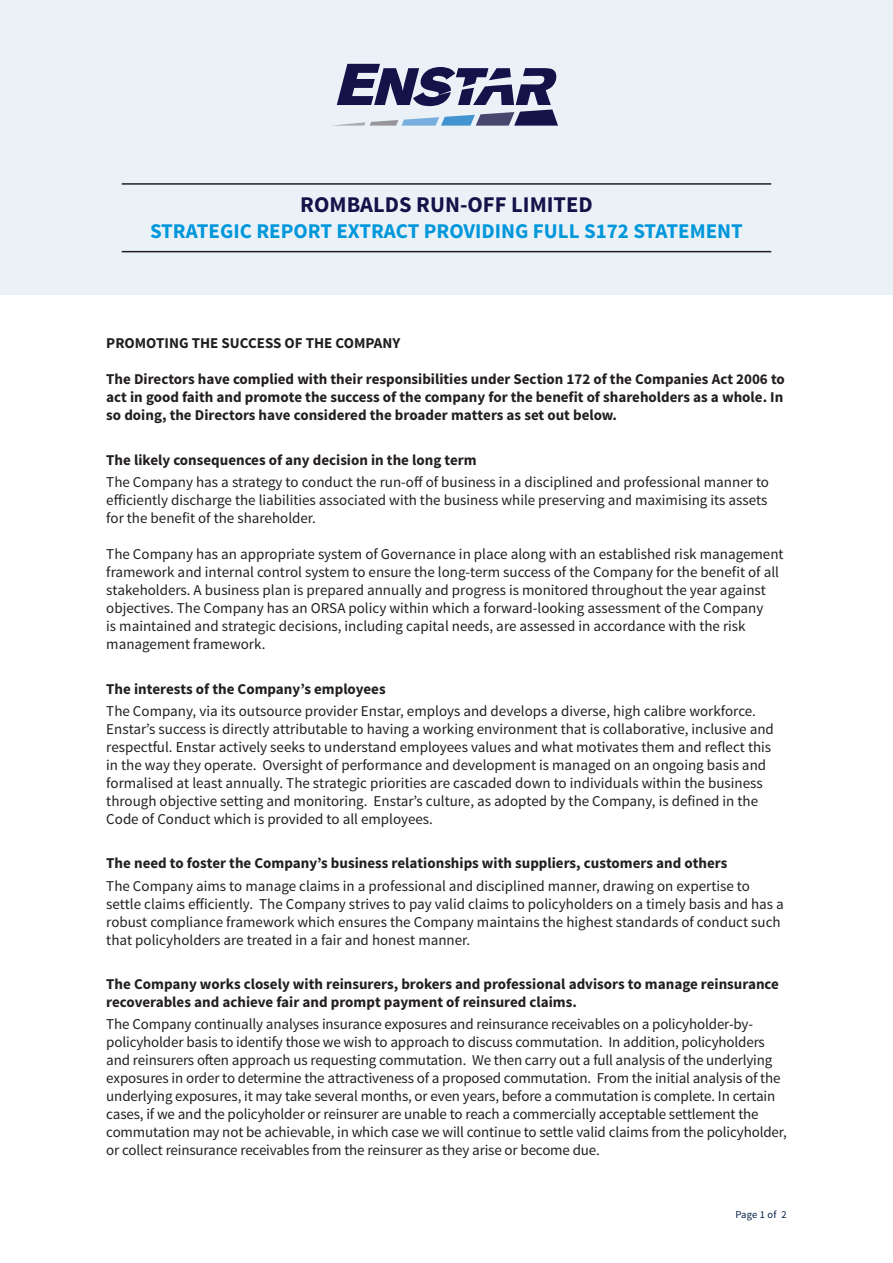
<style>
.page{position:relative;width:893px;height:1263px;background:#fff}
.page>*{position:absolute;margin:0;border:0;box-sizing:border-box;transform-origin:0 0}
.t1{font:700 22.5px "Source Sans Pro";color:#151149}
.t2{font:700 21px "Source Sans Pro";color:#0097db}
.t3{font:15px/18px "Source Sans Pro";color:#231f20}
.t4{font:700 15px/18px "Source Sans Pro";color:#231f20;text-align:justify}
.t5{font:10.5px "Source Sans Pro";letter-spacing:.015em;color:#001e41}
</style>
<div class="page">
<div style="left:0;top:0;width:893px;height:294px;background:#ebf2f7"></div>
<hr style="left:122px;top:183px;width:649px;height:2px;background:#231f20">
<hr style="left:122px;top:251px;width:649px;height:1px;background:#231f20">
<svg style="left:332px;top:64px;width:226px;height:62px"></svg>
<p class="t1" style="left:300px;top:191px;width:294px">ROMBALDS RUN-OFF LIMITED</p>
<p class="t2" style="left:150px;top:217px;width:594px">STRATEGIC REPORT EXTRACT PROVIDING FULL S172 STATEMENT</p>
<p class="t4" style="left:106px;top:335px;width:295px">PROMOTING THE SUCCESS OF THE COMPANY</p>
<p class="t4" style="left:106px;top:371px;width:680px">The Directors have complied with their responsibilities under Section 172 of the Companies Act 2006 to act in good faith and promote the success of the company for the benefit of shareholders as a whole. In so doing, the Directors have considered the broader matters as set out below.</p>
<p class="t4" style="left:106px;top:451px;width:372px">The likely consequences of any decision in the long term</p>
<p class="t3" style="left:106px;top:473px;width:664px;text-align:justify">The Company has a strategy to conduct the run-off of business in a disciplined and professional manner to efficiently discharge the liabilities associated with the business while preserving and maximising its assets for the benefit of the shareholder.</p>
<p class="t3" style="left:106px;top:545px;width:679px">The Company has an appropriate system of Governance in place along with an established risk management framework and internal control system to ensure the long-term success of the Company for the benefit of all stakeholders. A business plan is prepared annually and progress is monitored throughout the year against objectives. The Company has an ORSA policy within which a forward-looking assessment of the Company<br>is maintained and strategic decisions, including capital needs, are assessed in accordance with the risk management framework.</p>
<p class="t4" style="left:106px;top:680px;width:281px">The interests of the Company’s employees</p>
<p class="t3" style="left:106px;top:702px;width:669px">The Company, via its outsource provider Enstar, employs and develops a diverse, high calibre workforce.<br>Enstar’s success is directly attributable to having a working environment that is collaborative, inclusive and respectful. Enstar actively seeks to understand employees values and what motivates them and reflect this in the way they operate. Oversight of performance and development is managed on an ongoing basis and formalised at least annually. The strategic priorities are cascaded down to individuals within the business through objective setting and monitoring. Enstar’s culture, as adopted by the Company, is defined in the Code of Conduct which is provided to all employees.</p>
<p class="t4" style="left:106px;top:855px;width:622px">The need to foster the Company’s business relationships with suppliers, customers and others</p>
<p class="t3" style="left:106px;top:877px;width:679px">The Company aims to manage claims in a professional and disciplined manner, drawing on expertise to settle claims efficiently. The Company strives to pay valid claims to policyholders on a timely basis and has a robust compliance framework which ensures the Company maintains the highest standards of conduct such that policyholders are treated in a fair and honest manner.</p>
<p class="t4" style="left:106px;top:976px;width:674px">The Company works closely with reinsurers, brokers and professional advisors to manage reinsurance recoverables and achieve fair and prompt payment of reinsured claims.</p>
<p class="t3" style="left:106px;top:1016px;width:682px">The Company continually analyses insurance exposures and reinsurance receivables on a policyholder-by&shy;policyholder basis to identify those we wish to approach to discuss commutation. In addition, policyholders and reinsurers often approach us requesting commutation. We then carry out a full analysis of the underlying exposures in order to determine the attractiveness of a proposed commutation. From the initial analysis of the underlying exposures, it may take several months, or even years, before a commutation is complete. In certain cases, if we and the policyholder or reinsurer are unable to reach a commercially acceptable settlement the commutation may not be achievable, in which case we will continue to settle valid claims from the policyholder, or collect reinsurance receivables from the reinsurer as they arise or become due.</p>
<p class="t5" style="left:735px;top:1208px;width:53px">Page 1 of 2</p>
</div>
